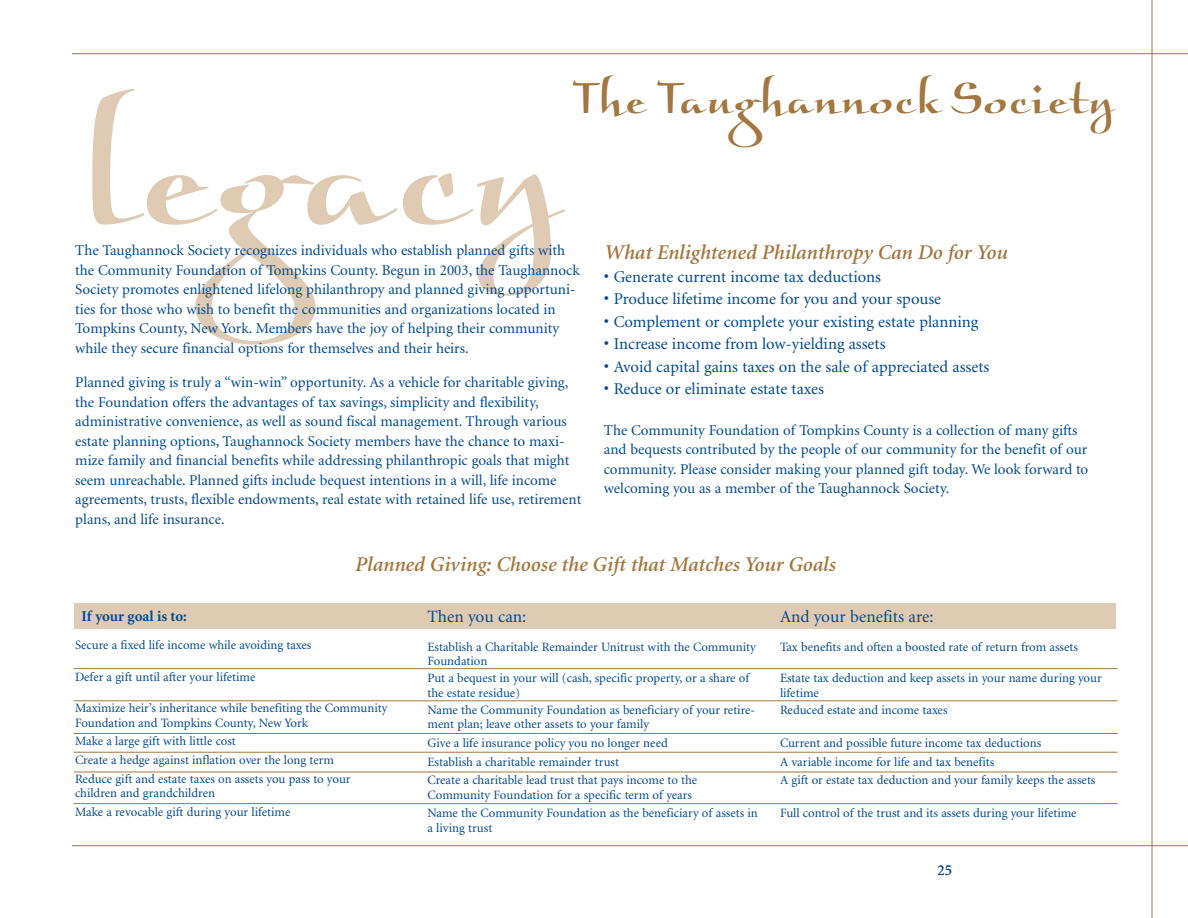
<style>
.page{position:relative;width:1188px;height:918px;background:#fff}
.page>*{position:absolute;margin:0;border:0;box-sizing:border-box;transform-origin:0 0}
.t1{font:159px "Braganza ITC";color:#dfcbb4}
.t2{font:45px "Braganza ITC";color:#a3773f}
.t3{font:italic 600 21px "Minion";color:#a3773f}
.t4{font:17.25px "Minion";color:#014990}
.t5{font:16.5px "Minion";color:#014990}
.t6{font:15px/19.5px "Minion";color:#014990}
.t7{font:700 15px "Minion";color:#014990}
.t8{font:12.75px/18.8px "Minion";color:#014990}
.s1{font-size:18px}
</style>
<div class="page">
<div style="left:75px;top:603px;width:1041px;height:26px;background:#dfcbb4"></div>
<hr style="left:74px;top:668px;width:1044px;height:1px;background:#a3773f">
<hr style="left:74px;top:701px;width:1044px;height:1px;background:#a3773f">
<hr style="left:74px;top:733px;width:1044px;height:1px;background:#a3773f">
<hr style="left:74px;top:752px;width:1044px;height:1px;background:#a3773f">
<hr style="left:74px;top:772px;width:1044px;height:1px;background:#a3773f">
<hr style="left:74px;top:803px;width:1044px;height:1px;background:#a3773f">
<hr style="left:72px;top:53px;width:1116px;height:1px;background:#a3773f">
<hr style="left:72px;top:845px;width:1116px;height:1px;background:#a3773f">
<hr style="left:1152px;top:0;width:1px;height:918px;background:#a3773f">
<h2 class="t2" style="left:573px;top:71px;width:544px">The Taughannock Society</h2>
<h1 class="t1" style="left:78px;top:75px;width:491px">legacy</h1>
<h3 class="t3" style="left:604px;top:244px;width:405px">What Enlightened Philanthropy Can Do for You</h3>
<p class="t5" style="left:604px;top:270px;width:279px"><span class="s1">•</span> Generate current income tax deductions</p>
<p class="t5" style="left:604px;top:293px;width:339px"><span class="s1">•</span> Produce lifetime income for you and your spouse</p>
<p class="t5" style="left:604px;top:315px;width:376px"><span class="s1">•</span> Complement or complete your existing estate planning</p>
<p class="t5" style="left:604px;top:338px;width:283px"><span class="s1">•</span> Increase income from low-yielding assets</p>
<p class="t5" style="left:604px;top:360px;width:387px"><span class="s1">•</span> Avoid capital gains taxes on the sale of appreciated assets</p>
<p class="t5" style="left:604px;top:383px;width:222px"><span class="s1">•</span> Reduce or eliminate estate taxes</p>
<p class="t6" style="left:604px;top:422px;width:486px">The Community Foundation of Tompkins County is a collection of many gifts and bequests contributed by the people of our community for the benefit of our community. Please consider making your planned gift today. We look forward to welcoming you as a member of the Taughannock Society.</p>
<p class="t6" style="left:75px;top:242px;width:506px">The Taughannock Society recognizes individuals who establish planned gifts with the Community Foundation of Tompkins County. Begun in 2003, the Taughannock Society promotes enlightened lifelong philanthropy and planned giving opportuni&shy;ties for those who wish to benefit the communities and organizations located in Tompkins County, New York. Members have the joy of helping their community while they secure financial options for themselves and their heirs.</p>
<p class="t6" style="left:75px;top:374px;width:508px">Planned giving is truly a “win-win” opportunity. As a vehicle for charitable giving, the Foundation offers the advantages of tax savings, simplicity and flexibility, administrative convenience, as well as sound fiscal management. Through various estate planning options, Taughannock Society members have the chance to maxi&shy;mize family and financial benefits while addressing philanthropic goals that might seem unreachable. Planned gifts include bequest intentions in a will, life income agreements, trusts, flexible endowments, real estate with retained life use, retirement plans, and life insurance.</p>
<h3 class="t3" style="left:355px;top:556px;width:482px">Planned Giving: Choose the Gift that Matches Your Goals</h3>
<p class="t7" style="left:82px;top:610px;width:107px">If your goal is to:</p>
<p class="t8" style="left:75px;top:637px;width:238px">Secure a fixed life income while avoiding taxes</p>
<p class="t8" style="left:75px;top:668px;width:182px">Defer a gift until after your lifetime</p>
<p class="t8" style="left:75px;top:702px;width:314px;line-height:14.2px">Maximize heir’s inheritance while benefiting the Community<br>Foundation and Tompkins County, New York</p>
<p class="t8" style="left:75px;top:733px;width:277px">Make a large gift with little cost<br>Create a hedge against inflation over the long term<br>Reduce gift and estate taxes on assets you pass to your</p>
<p class="t8" style="left:75px;top:785px;width:217px">children and grandchildren<br>Make a revocable gift during your lifetime</p>
<p class="t4" style="left:428px;top:610px;width:100px">Then you can:</p>
<p class="t8" style="left:428px;top:641px;width:330px;line-height:14.2px">Establish a Charitable Remainder Unitrust with the Community<br>Foundation</p>
<p class="t8" style="left:428px;top:672px;width:323px;line-height:14.2px">Put a bequest in your will (cash, specific property, or a share of the estate residue)</p>
<p class="t8" style="left:428px;top:704px;width:329px;line-height:14.2px">Name the Community Foundation as beneficiary of your retire&shy;ment plan; leave other assets to your family</p>
<p class="t8" style="left:428px;top:735px;width:271px">Give a life insurance policy you no longer need<br>Establish a charitable remainder trust<br>Create a charitable lead trust that pays income to the</p>
<p class="t8" style="left:428px;top:786px;width:332px">Community Foundation for a specific term of years<br>Name the Community Foundation as the beneficiary of assets in</p>
<p class="t8" style="left:428px;top:819px;width:66px">a living trust</p>
<p class="t4" style="left:780px;top:610px;width:155px">And your benefits are:</p>
<p class="t8" style="left:780px;top:639px;width:300px">Tax benefits and often a boosted rate of return from assets</p>
<p class="t8" style="left:780px;top:672px;width:323px;line-height:14.2px">Estate tax deduction and keep assets in your name during your lifetime</p>
<p class="t8" style="left:780px;top:702px;width:169px">Reduced estate and income taxes</p>
<p class="t8" style="left:780px;top:735px;width:317px">Current and possible future income tax deductions<br>A variable income for life and tax benefits<br>A gift or estate tax deduction and your family keeps the assets</p>
<p class="t8" style="left:780px;top:805px;width:298px">Full control of the trust and its assets during your lifetime</p>
<p class="t6" style="left:938px;top:861px;width:16px">25</p>
</div>
